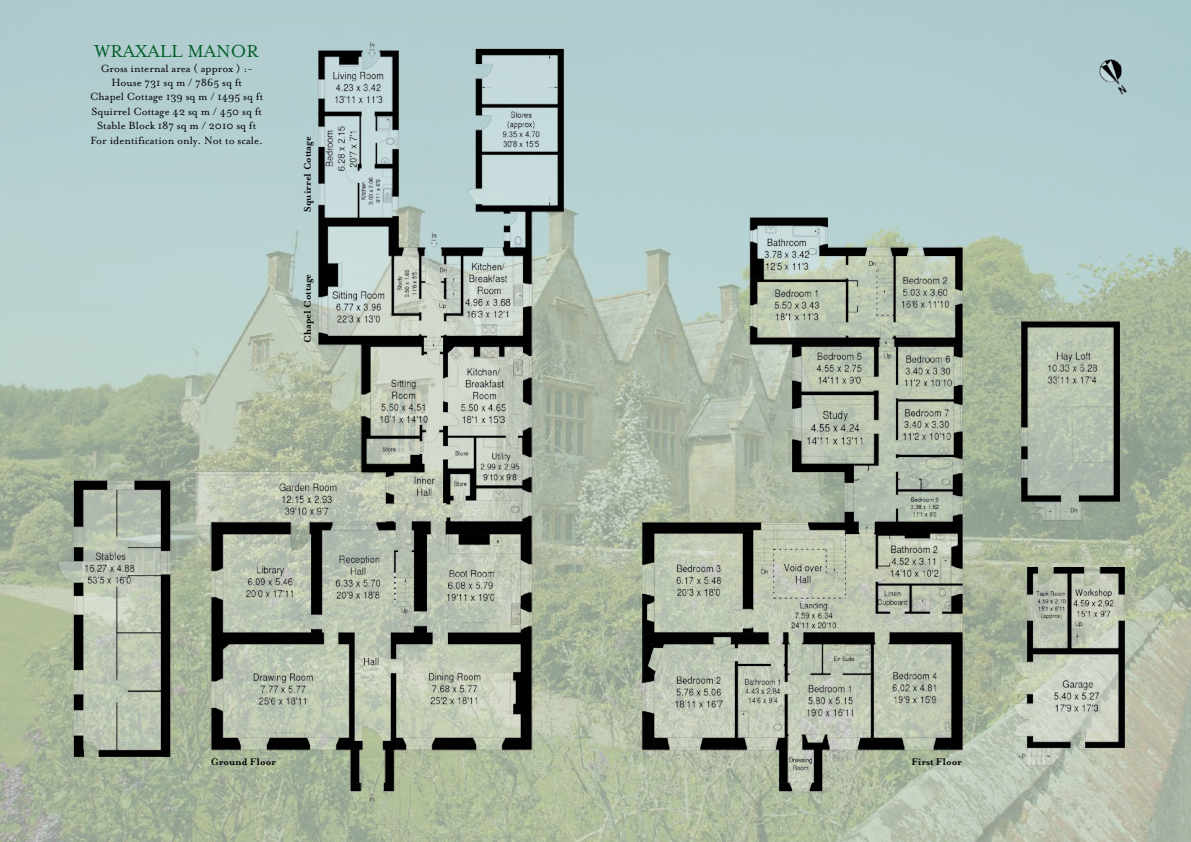
<style>
.page{position:relative;width:1191px;height:842px;background:#fff}
.page>*{position:absolute;margin:0;border:0;box-sizing:border-box;transform-origin:0 0}
.t1{font:20px "Mrs Eaves Roman";color:#005f27}
.t2{font:12px/14.4px "Mrs Eaves Roman";color:#000;text-align:center}
.t3{font:700 11px "Mrs Eaves";color:#000}
</style>
<div class="page">
<img style="left:0;top:0;width:1191px;height:842px">
<img style="left:196px;top:3px;width:377px;height:808px">
<img style="left:635px;top:217px;width:367px;height:594px">
<div style="left:1031px;top:43px;width:117px;height:88px;background:#aecbcf"></div>
<img style="left:1001px;top:567px;width:138px;height:247px">
<img style="left:1009px;top:305px;width:131px;height:262px">
<img style="left:34px;top:392px;width:146px;height:365px">
<h1 class="t1" style="left:95px;top:40px;width:166px">WRAXALL MANOR</h1>
<p class="t2" style="left:90px;top:61px;width:174px">Gross internal area ( approx ) :-<br>House 731 sq m / 7865 sq ft<br>Chapel Cottage 139 sq m / 1495 sq ft<br>Squirrel Cottage 42 sq m / 450 sq ft<br>Stable Block 187 sq m / 2010 sq ft<br>For identification only. Not to scale.</p>
<p class="t3" style="left:301px;top:212px;width:77px;rotate:-90deg">Squirrel Cottage</p>
<p class="t3" style="left:301px;top:343px;width:71px;rotate:-90deg">Chapel Cottage</p>
<p class="t3" style="left:211px;top:755px;width:67px">Ground Floor</p>
<p class="t3" style="left:911px;top:755px;width:52px">First Floor</p>
</div>
